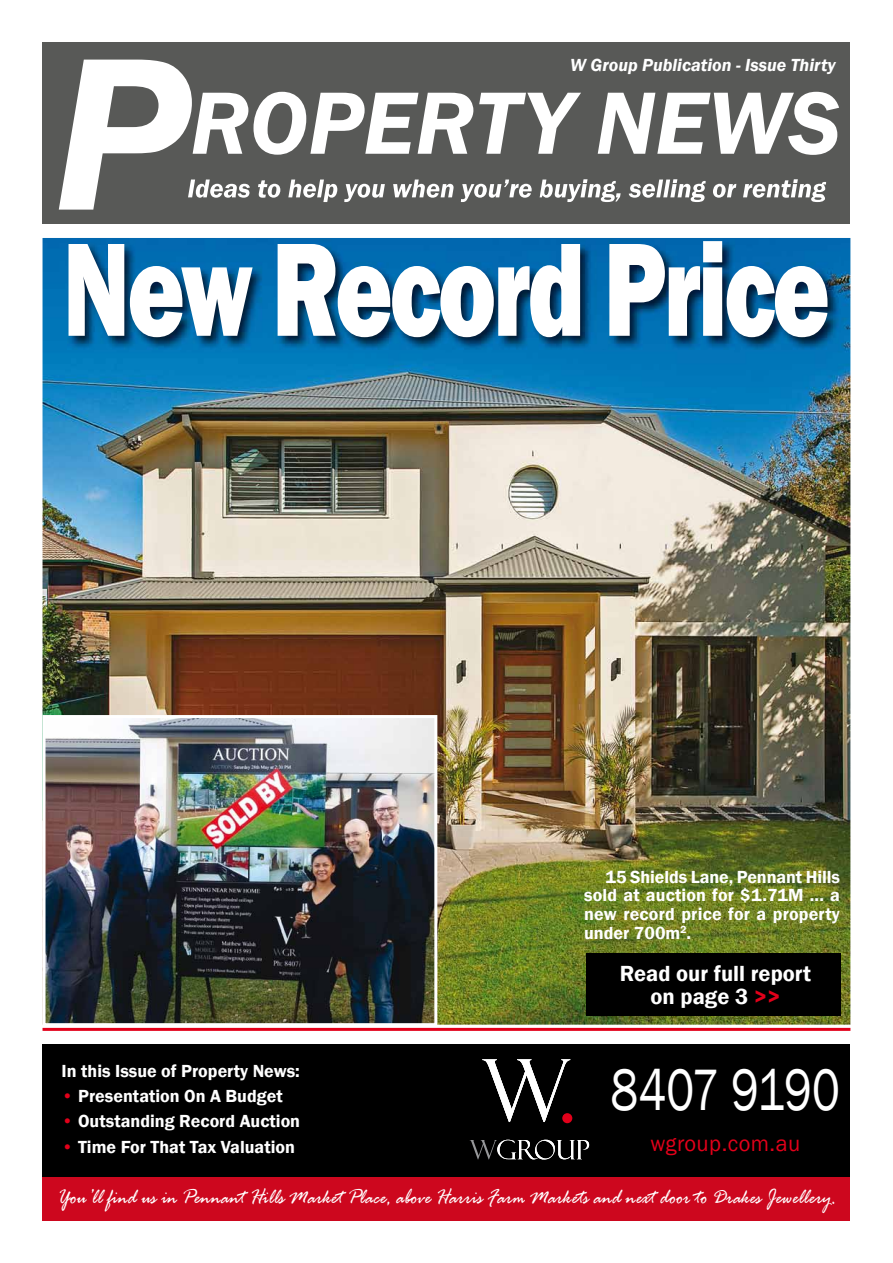
<style>
.page{position:relative;width:893px;height:1263px;background:#fff}
.page>*{position:absolute;margin:0;border:0;box-sizing:border-box;transform-origin:0 0}
.t1{font:800 137.7px "Franklin Gothic";letter-spacing:-.03em;color:#fff;scale:.71 1}
.t2{font:60px "Franklin Gothic";letter-spacing:-.005em;color:#fff;scale:.79 1}
.t3{font:italic 22.5px "Rage";color:#fff;scale:.87 1}
.t4{font:600 22.5px/22.5px "Franklin Gothic";color:#fff;text-align:center}
.t5{font:22.5px "Franklin Gothic";letter-spacing:.02em;color:#e2001a}
.t6{font:600 18px/18.8px "Franklin Gothic";color:#fff;text-align:justify}
.t7{font:italic 600 18px "Franklin Gothic";color:#fff}
.s1{color:#e2001a}
</style>
<div class="page">
<img style="left:43px;top:238px;width:807px;height:787px">
<img style="left:47px;top:719px;width:386px;height:303px">
<div style="left:43px;top:715px;width:394px;height:311px;border:3px solid #fff"></div>
<img style="left:67px;top:240px;width:773px;height:110px">
<div style="left:43px;top:43px;width:807px;height:181px;background:#585957"></div>
<svg style="left:59px;top:60px;width:780px;height:150px"></svg>
<div style="left:43px;top:1044px;width:807px;height:132px;background:#000"></div>
<div style="left:43px;top:1176px;width:807px;height:44px;background:#cd071e"></div>
<div style="left:586px;top:954px;width:255px;height:62px;background:#000"></div>
<img style="left:482px;top:1059px;width:88px;height:63px">
<div style="left:562px;top:1113px;width:10px;height:10px;background:#e2001a;border-radius:50%"></div>
<svg style="left:470px;top:1140px;width:119px;height:19px"></svg>
<hr style="left:43px;top:1028px;width:807px;height:3px;background:#e2001a">
<p class="t7" style="left:570px;top:53px;width:267px">W Group Publication - Issue Thirty</p>
<h1 class="t1" style="left:63px;top:200px;width:1082px">New Record Price</h1>
<p class="t6" style="left:584px;top:867px;width:257px;text-indent:21px">15 Shields Lane, Pennant Hills sold at auction for $1.71M ... a new record price for a property under 700m<sup>2</sup>.</p>
<p class="t4" style="left:620px;top:963px;width:193px">Read our full report on page 3 <span class="s1">&gt;&gt;</span></p>
<p class="t6" style="left:62px;top:1061px;width:240px">In this Issue of Property News:</p>
<p class="t6" style="left:62px;top:1087px;width:223px"><span class="s1">•</span> Presentation On A Budget</p>
<p class="t6" style="left:62px;top:1112px;width:240px"><span class="s1">•</span> Outstanding Record Auction</p>
<p class="t6" style="left:62px;top:1137px;width:235px"><span class="s1">•</span> Time For That Tax Valuation</p>
<p class="t3" style="left:57px;top:1185px;width:897px">You’ll find us in Pennant Hills Market Place, above Harris Farm Markets and next door to Drakes Jewellery.</p>
<h2 class="t2" style="left:611px;top:1053px;width:292px">8407 9190</h2>
<p class="t5" style="left:650px;top:1130px;width:151px">wgroup.com.au</p>
</div>
